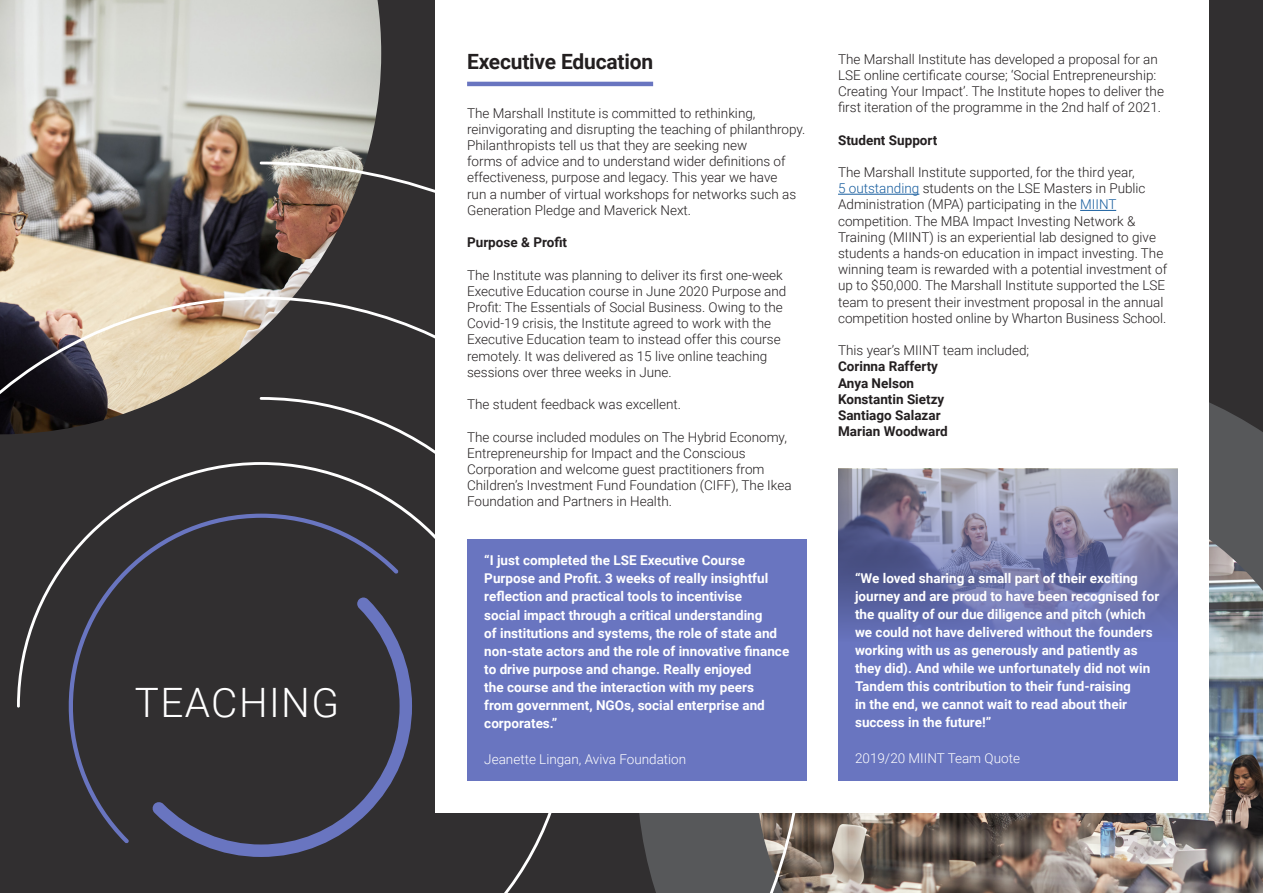
<style>
.page{position:relative;width:1263px;height:893px;background:#312f30}
.page>*{position:absolute;margin:0;border:0;box-sizing:border-box;transform-origin:0 0}
.t1{font:300 40.5px "Roboto";letter-spacing:.035em;color:#fff}
.t2{font:700 21px "Roboto";letter-spacing:-.01em;color:#231f20}
.t3{font:300 13.5px/16.2px "Roboto";color:#231f20}
.t4{font:700 13.5px/18px "Roboto";color:#fff}
.t5{font:700 13.5px "Roboto";color:#231f20}
.t6{font:300 13.5px "Roboto";color:#fff}
.s1{color:#175d9e}
</style>
<div class="page">
<svg style="left:1209px;top:402px;width:54px;height:123px;background:#525355"></svg>
<img style="left:806px;top:525px;width:457px;height:368px">
<img style="left:0;top:0;width:381px;height:297px">
<svg style="left:260px;top:162px;width:546px;height:731px"></svg>
<svg style="left:0;top:297px;width:489px;height:596px"></svg>
<svg style="left:152px;top:597px;width:260px;height:260px"></svg>
<div style="left:435px;top:0;width:774px;height:812px;background:#fff"></div>
<hr style="left:467px;top:82px;width:186px;height:4px;background:#6975c0">
<hr style="left:838px;top:194px;width:81px;height:1px;background:#175d9e">
<hr style="left:1080px;top:210px;width:36px;height:1px;background:#175d9e">
<div style="left:467px;top:539px;width:339px;height:241px;background:#6975c0"></div>
<div style="left:838px;top:469px;width:339px;height:311px;background:#6975c0"></div>
<img style="left:838px;top:469px;width:339px;height:162px">
<p class="t1" style="left:135px;top:674px;width:206px">TEACHING</p>
<p class="t2" style="left:467px;top:47px;width:187px">Executive Education</p>
<p class="t3" style="left:467px;top:104px;width:340px">The Marshall Institute is committed to rethinking, reinvigorating and disrupting the teaching of philanthropy.<br>Philanthropists tell us that they are seeking new<br>forms of advice and to understand wider definitions of effectiveness, purpose and legacy. This year we have<br>run a number of virtual workshops for networks such as Generation Pledge and Maverick Next.</p>
<p class="t5" style="left:467px;top:233px;width:102px">Purpose &amp; Profit</p>
<p class="t3" style="left:467px;top:266px;width:321px">The Institute was planning to deliver its first one-week Executive Education course in June 2020 Purpose and Profit: The Essentials of Social Business. Owing to the Covid-19 crisis, the Institute agreed to work with the Executive Education team to instead offer this course remotely. It was delivered as 15 live online teaching sessions over three weeks in June.</p>
<p class="t3" style="left:467px;top:396px;width:216px">The student feedback was excellent.</p>
<p class="t3" style="left:467px;top:428px;width:326px">The course included modules on The Hybrid Economy, Entrepreneurship for Impact and the Conscious Corporation and welcome guest practitioners from Children’s Investment Fund Foundation (CIFF), The Ikea Foundation and Partners in Health.</p>
<p class="t4" style="left:484px;top:551px;width:306px">“I just completed the LSE Executive Course Purpose and Profit. 3 weeks of really insightful reflection and practical tools to incentivise<br>social impact through a critical understanding<br>of institutions and systems, the role of state and non-state actors and the role of innovative finance to drive purpose and change. Really enjoyed<br>the course and the interaction with my peers<br>from government, NGOs, social enterprise and corporates.”</p>
<p class="t6" style="left:484px;top:749px;width:203px">Jeanette Lingan, Aviva Foundation</p>
<p class="t3" style="left:838px;top:50px;width:327px">The Marshall Institute has developed a proposal for an LSE online certificate course; ‘Social Entrepreneurship:<br>Creating Your Impact’. The Institute hopes to deliver the first iteration of the programme in the 2nd half of 2021.</p>
<p class="t5" style="left:838px;top:130px;width:101px">Student Support</p>
<p class="t3" style="left:838px;top:164px;width:298px">The Marshall Institute supported, for the third year,</p>
<p class="t3" style="left:838px;top:180px;width:331px"><span class="s1">5 outstanding</span> students on the LSE Masters in Public Administration (MPA) participating in the <span class="s1">MIINT </span>competition. The MBA Impact Investing Network &amp; Training (MIINT) is an experiential lab designed to give students a hands-on education in impact investing. The winning team is rewarded with a potential investment of up to $50,000. The Marshall Institute supported the LSE team to present their investment proposal in the annual competition hosted online by Wharton Business School.</p>
<p class="t3" style="left:838px;top:342px;width:193px">This year’s MIINT team included;</p>
<p class="t5" style="left:838px;top:357px;width:101px">Corinna Rafferty</p>
<p class="t5" style="left:838px;top:373px;width:78px">Anya Nelson</p>
<p class="t5" style="left:838px;top:390px;width:108px">Konstantin Sietzy</p>
<p class="t5" style="left:838px;top:406px;width:104px">Santiago Salazar</p>
<p class="t5" style="left:838px;top:422px;width:111px">Marian Woodward</p>
<p class="t4" style="left:855px;top:569px;width:306px">“We loved sharing a small part of their exciting journey and are proud to have been recognised for the quality of our due diligence and pitch (which we could not have delivered without the founders working with us as generously and patiently as they did). And while we unfortunately did not win Tandem this contribution to their fund-raising<br>in the end, we cannot wait to read about their success in the future!”</p>
<p class="t6" style="left:855px;top:749px;width:166px">2019/20 MIINT Team Quote</p>
</div>
